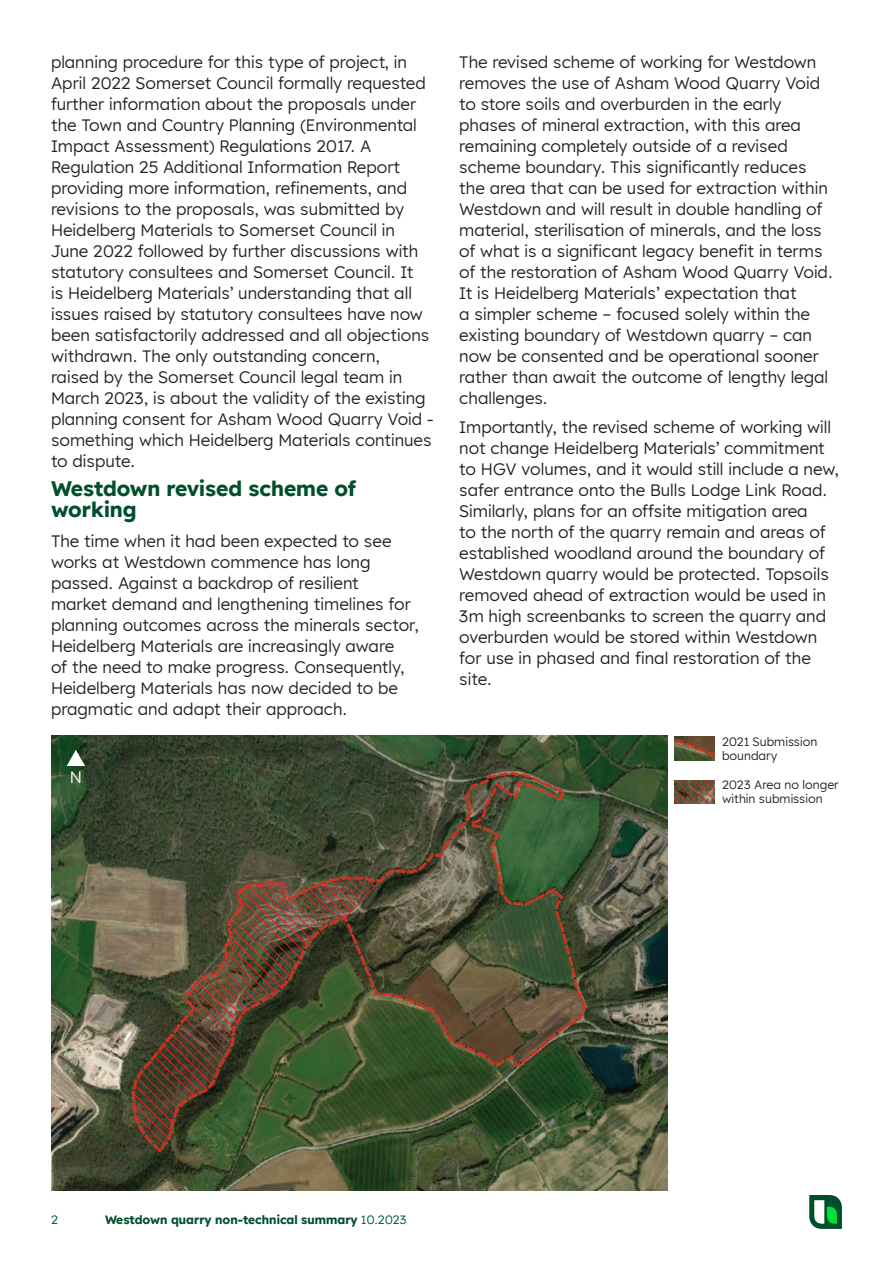
<style>
.page{position:relative;width:893px;height:1263px;background:#fff}
.page>*{position:absolute;margin:0;border:0;box-sizing:border-box;transform-origin:0 0}
.Level_2{font:700 21px/21px "Lexend HM";color:#004f2b}
.Body{font:16.5px/21px "Lexend HM";color:#231f20}
.Body-2{font:16.5px "Lexend HM";color:#fff}
.Body-3{font:12px/14.4px "Lexend HM";color:#231f20}
.Body-4{font:700 12px "Lexend HM";color:#004f2b}
.Body-5{font:12px "Lexend HM";color:#004f2b}
.s1{font-weight:400}
</style>
<div class="page">
<svg style="left:809px;top:1195px;width:33px;height:34px"></svg>
<img style="left:51px;top:736px;width:617px;height:455px">
<svg style="left:134px;top:878px;width:247px;height:272px;background:#514f33"></svg>
<img style="left:675px;top:737px;width:40px;height:23px">
<svg style="left:675px;top:780px;width:40px;height:24px"></svg>
<svg style="left:67px;top:750px;width:18px;height:16px"></svg>
<p class="Body" style="left:51px;top:50px;width:384px">planning procedure for this type of project, in April 2022 Somerset Council formally requested further information about the proposals under the Town and Country Planning (Environmental Impact Assessment) Regulations 2017. A Regulation 25 Additional Information Report providing more information, refinements, and revisions to the proposals, was submitted by Heidelberg Materials to Somerset Council in June 2022 followed by further discussions with statutory consultees and Somerset Council. It<br>is Heidelberg Materials’ understanding that all issues raised by statutory consultees have now been satisfactorily addressed and all objections withdrawn. The only outstanding concern,<br>raised by the Somerset Council legal team in March 2023, is about the validity of the existing planning consent for Asham Wood Quarry Void - something which Heidelberg Materials continues to dispute.</p>
<p class="Level_2" style="left:51px;top:477px;width:307px">Westdown revised scheme of working</p>
<p class="Body" style="left:51px;top:529px;width:370px">The time when it had been expected to see works at Westdown commence has long passed. Against a backdrop of resilient market demand and lengthening timelines for planning outcomes across the minerals sector, Heidelberg Materials are increasingly aware<br>of the need to make progress. Consequently, Heidelberg Materials has now decided to be pragmatic and adapt their approach.</p>
<p class="Body-2" style="left:70px;top:764px;width:14px">N</p>
<p class="Body" style="left:459px;top:50px;width:375px">The revised scheme of working for Westdown removes the use of Asham Wood Quarry Void to store soils and overburden in the early phases of mineral extraction, with this area remaining completely outside of a revised scheme boundary. This significantly reduces the area that can be used for extraction within Westdown and will result in double handling of material, sterilisation of minerals, and the loss of what is a significant legacy benefit in terms of the restoration of Asham Wood Quarry Void.<br>It is Heidelberg Materials’ expectation that<br>a simpler scheme – focused solely within the existing boundary of Westdown quarry – can now be consented and be operational sooner rather than await the outcome of lengthy legal challenges.</p>
<p class="Body" style="left:459px;top:416px;width:382px">Importantly, the revised scheme of working will not change Heidelberg Materials’ commitment to HGV volumes, and it would still include a new, safer entrance onto the Bulls Lodge Link Road.<br>Similarly, plans for an offsite mitigation area<br>to the north of the quarry remain and areas of established woodland around the boundary of Westdown quarry would be protected. Topsoils removed ahead of extraction would be used in 3m high screenbanks to screen the quarry and overburden would be stored within Westdown for use in phased and final restoration of the site.</p>
<p class="Body-3" style="left:722px;top:733px;width:97px">2021 Submission boundary</p>
<p class="Body-3" style="left:722px;top:776px;width:118px">2023 Area no longer within submission</p>
<p class="Body-5" style="left:51px;top:1211px;width:9px">2</p>
<p class="Body-4" style="left:105px;top:1210px;width:303px">Westdown quarry non-technical summary <span class="s1">10.2023</span></p>
</div>
